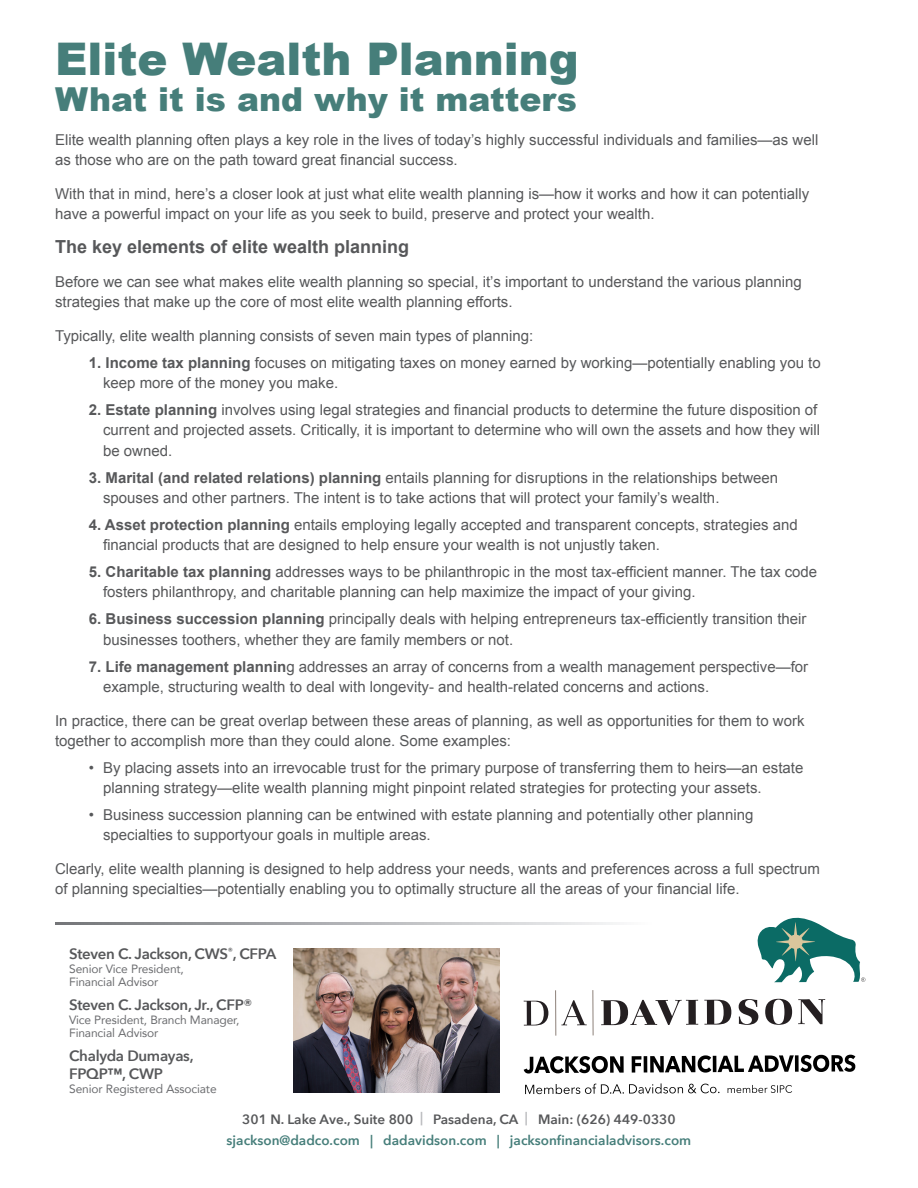
<style>
.page{position:relative;width:918px;height:1188px;background:#fff}
.page>*{position:absolute;margin:0;border:0;box-sizing:border-box;transform-origin:0 0}
.t1{font:900 45px "Arial";color:#467e7a}
.t2{font:900 33px "Arial";color:#467e7a}
.t3{font:700 18px "Arial";color:#57585a}
.t4{font:15px/20.2px "Arial";color:#57585a}
.t5{font:600 15px/18px "Avenir Next";letter-spacing:-.02em;color:#57585a}
.t6{font:600 13.5px/21px "Avenir Next";color:#467e7a;text-align:center}
.t7{font:12px/13.5px "Avenir";letter-spacing:-.01em;color:#6c6d70}
.s1{font-weight:700}
.s2{color:#57585a}
.s3{color:#b8b9bc}
</style>
<div class="page">
<svg style="left:524px;top:1056px;width:100px;height:18px"></svg>
<svg style="left:632px;top:1056px;width:9px;height:17px"></svg>
<hr style="left:644px;top:1056px;width:3px;height:16px;background:#000">
<svg style="left:650px;top:1055px;width:61px;height:18px"></svg>
<hr style="left:713px;top:1056px;width:3px;height:16px;background:#000">
<svg style="left:718px;top:1055px;width:76px;height:17px"></svg>
<svg style="left:795px;top:1055px;width:4px;height:17px"></svg>
<svg style="left:800px;top:1055px;width:55px;height:17px"></svg>
<svg style="left:525px;top:1083px;width:195px;height:11px"></svg>
<svg style="left:728px;top:1085px;width:64px;height:8px"></svg>
<svg style="left:757px;top:917px;width:108px;height:65px"></svg>
<svg style="left:524px;top:1001px;width:24px;height:25px"></svg>
<svg style="left:561px;top:1000px;width:26px;height:25px"></svg>
<svg style="left:601px;top:1000px;width:97px;height:25px"></svg>
<svg style="left:704px;top:1000px;width:27px;height:25px"></svg>
<svg style="left:739px;top:999px;width:19px;height:26px"></svg>
<svg style="left:765px;top:999px;width:27px;height:26px"></svg>
<svg style="left:798px;top:999px;width:27px;height:25px"></svg>
<hr style="left:555px;top:990px;width:1px;height:46px;background:#84776f">
<hr style="left:592px;top:990px;width:2px;height:45px;background:#84776f">
<img style="left:293px;top:949px;width:207px;height:144px">
<svg style="left:55px;top:922px;width:562px;height:2px"></svg>
<h1 class="t1" style="left:55px;top:27px;width:525px">Elite Wealth Planning</h1>
<h2 class="t2" style="left:55px;top:76px;width:523px">What it is and why it matters</h2>
<p class="t4" style="left:55px;top:130px;width:765px">Elite wealth planning often plays a key role in the lives of today’s highly successful individuals and families—as well as those who are on the path toward great financial success.</p>
<p class="t4" style="left:55px;top:184px;width:756px">With that in mind, here’s a closer look at just what elite wealth planning is—how it works and how it can potentially have a powerful impact on your life as you seek to build, preserve and protect your wealth.</p>
<p class="t3" style="left:55px;top:235px;width:356px">The key elements of elite wealth planning</p>
<p class="t4" style="left:55px;top:272px;width:748px">Before we can see what makes elite wealth planning so special, it’s important to understand the various planning strategies that make up the core of most elite wealth planning efforts.</p>
<p class="t4" style="left:55px;top:326px;width:480px">Typically, elite wealth planning consists of seven main types of planning:</p>
<p class="t4" style="left:103px;top:353px;width:719px;text-indent:-14px"><span class="s1">1. Income tax planning</span> focuses on mitigating taxes on money earned by working—potentially enabling you to keep more of the money you make.</p>
<p class="t4" style="left:103px;top:400px;width:719px;text-indent:-14px"><span class="s1">2. Estate planning</span> involves using legal strategies and financial products to determine the future disposition of current and projected assets. Critically, it is important to determine who will own the assets and how they will be owned.</p>
<p class="t4" style="left:103px;top:467px;width:677px;text-indent:-14px"><span class="s1">3. Marital (and related relations) planning</span> entails planning for disruptions in the relationships between spouses and other partners. The intent is to take actions that will protect your family’s wealth.</p>
<p class="t4" style="left:103px;top:515px;width:696px;text-indent:-14px"><span class="s1">4. Asset protection planning</span> entails employing legally accepted and transparent concepts, strategies and financial products that are designed to help ensure your wealth is not unjustly taken.</p>
<p class="t4" style="left:103px;top:562px;width:716px;text-indent:-14px"><span class="s1">5. Charitable tax planning</span> addresses ways to be philanthropic in the most tax-efficient manner. The tax code fosters philanthropy, and charitable planning can help maximize the impact of your giving.</p>
<p class="t4" style="left:103px;top:609px;width:705px;text-indent:-14px"><span class="s1">6. Business succession planning</span> principally deals with helping entrepreneurs tax-efficiently transition their businesses toothers, whether they are family members or not.</p>
<p class="t4" style="left:103px;top:656px;width:707px;text-indent:-14px"><span class="s1">7. Life management plannin</span>g addresses an array of concerns from a wealth management perspective—for example, structuring wealth to deal with longevity- and health-related concerns and actions.</p>
<p class="t4" style="left:55px;top:710px;width:751px">In practice, there can be great overlap between these areas of planning, as well as opportunities for them to work together to accomplish more than they could alone. Some examples:</p>
<p class="t4" style="left:103px;top:758px;width:702px;text-indent:-14px">• By placing assets into an irrevocable trust for the primary purpose of transferring them to heirs—an estate planning strategy—elite wealth planning might pinpoint related strategies for protecting your assets.</p>
<p class="t4" style="left:103px;top:805px;width:652px;text-indent:-14px">• Business succession planning can be entwined with estate planning and potentially other planning specialties to supportyour goals in multiple areas.</p>
<p class="t4" style="left:55px;top:859px;width:767px">Clearly, elite wealth planning is designed to help address your needs, wants and preferences across a full spectrum of planning specialties—potentially enabling you to optimally structure all the areas of your financial life.</p>
<p class="t5" style="left:69px;top:945px;width:209px">Steven C. Jackson, CWS<sup>®</sup>, CFPA</p>
<p class="t7" style="left:69px;top:962px;width:116px">Senior Vice President,<br>Financial Advisor</p>
<p class="t5" style="left:69px;top:996px;width:185px">Steven C. Jackson, Jr., CFP®</p>
<p class="t7" style="left:69px;top:1013px;width:172px">Vice President, Branch Manager,<br>Financial Advisor</p>
<p class="t5" style="left:69px;top:1047px;width:126px">Chalyda Dumayas,<br>FPQP™, CWP</p>
<p class="t7" style="left:69px;top:1082px;width:149px">Senior Registered Associate</p>
<p class="t6" style="left:227px;top:1108px;width:466px"><span class="s2">301 N. Lake Ave., Suite 800</span> <span class="s3">|</span> <span class="s2">Pasadena, CA</span> <span class="s3">|</span> <span class="s2">Main: (626) 449-0330 </span>sjackson@dadco.com | dadavidson.com | jacksonfinancialadvisors.com</p>
</div>
